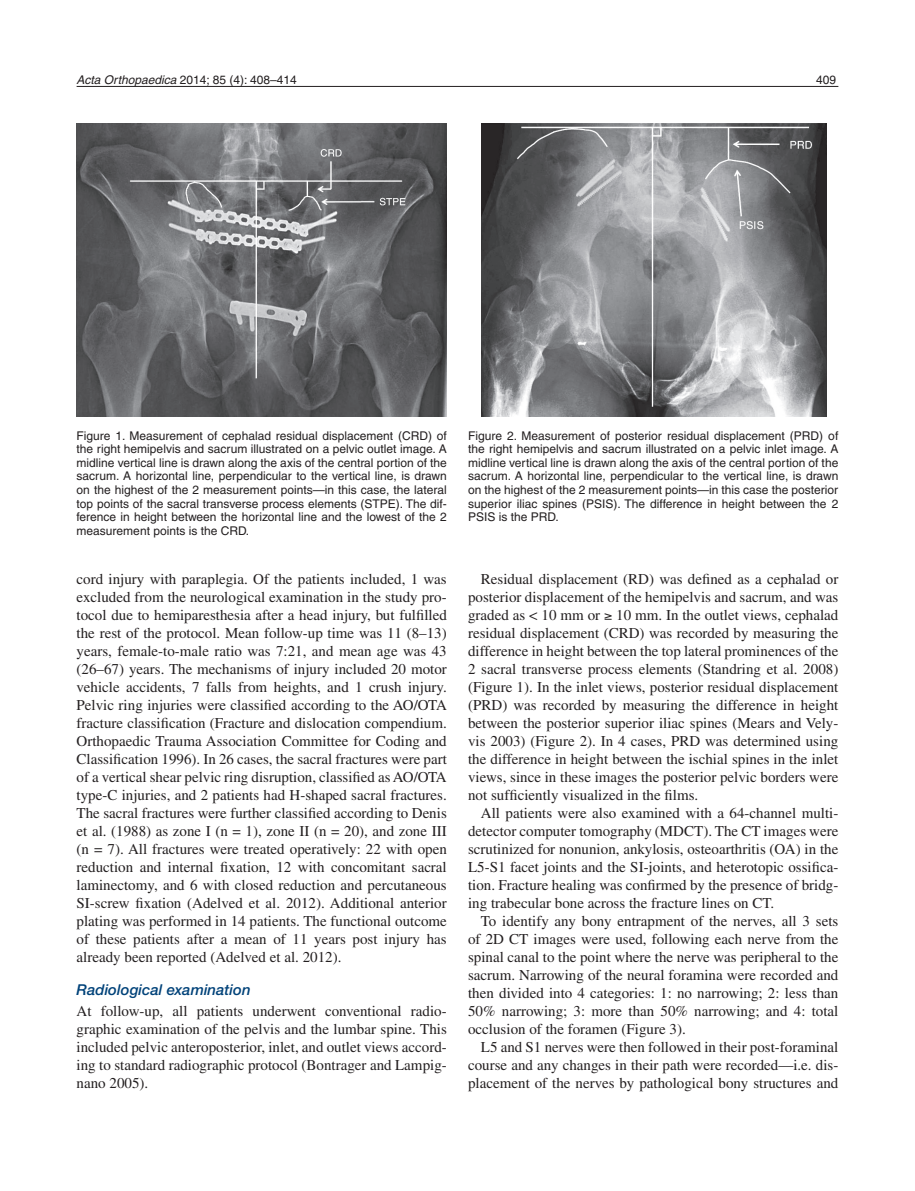
<style>
.page{position:relative;width:915px;height:1191px;background:#fff}
.page>*{position:absolute;margin:0;border:0;box-sizing:border-box;transform-origin:0 0}
.t1{font:15px/18px "Times";color:#231f20;text-align:justify}
.t2{font:italic 500 15px "Helvetica Neue LTW1 G";color:#004279}
.t3{font:12px/13.5px "Helvetica";color:#231f20;text-align:justify}
.s1{font-style:italic}
</style>
<div class="page">
<hr style="left:77px;top:86px;width:761px;height:1px;background:#231f20">
<img style="left:77px;top:123px;width:369px;height:293px">
<img style="left:481px;top:123px;width:345px;height:294px">
<p class="t3" style="left:77px;top:73px;width:222px"><span class="s1">Acta Orthopaedica</span> 2014; 85 (4): 408–414</p>
<p class="t3" style="left:816px;top:73px;width:22px">409</p>
<p class="t3" style="left:77px;top:429px;width:371px">Figure 1. Measurement of cephalad residual displacement (CRD) of the right hemipelvis and sacrum illustrated on a pelvic outlet image. A midline vertical line is drawn along the axis of the central portion of the sacrum. A horizontal line, perpendicular to the vertical line, is drawn on the highest of the 2 measurement points—in this case, the lateral top points of the sacral transverse process elements (STPE). The dif&shy;ference in height between the horizontal line and the lowest of the 2 measurement points is the CRD.</p>
<p class="t3" style="left:468px;top:429px;width:371px">Figure 2. Measurement of posterior residual displacement (PRD) of the right hemipelvis and sacrum illustrated on a pelvic inlet image. A midline vertical line is drawn along the axis of the central portion of the sacrum. A horizontal line, perpendicular to the vertical line, is drawn on the highest of the 2 measurement points—in this case the posterior superior iliac spines (PSIS). The difference in height between the 2<br>PSIS is the PRD.</p>
<p class="t1" style="left:77px;top:569px;width:371px">cord injury with paraplegia. Of the patients included, 1 was excluded from the neurological examination in the study pro&shy;tocol due to hemiparesthesia after a head injury, but fulfilled the rest of the protocol. Mean follow-up time was 11 (8–13) years, female-to-male ratio was 7:21, and mean age was 43 (26–67) years. The mechanisms of injury included 20 motor vehicle accidents, 7 falls from heights, and 1 crush injury.<br>Pelvic ring injuries were classified according to the AO/OTA fracture classification (Fracture and dislocation compendium.<br>Orthopaedic Trauma Association Committee for Coding and Classification 1996). In 26 cases, the sacral fractures were part of a vertical shear pelvic ring disruption, classified as AO/OTA type-C injuries, and 2 patients had H-shaped sacral fractures.<br>The sacral fractures were further classified according to Denis et al. (1988) as zone I (n = 1), zone II (n = 20), and zone III (n = 7). All fractures were treated operatively: 22 with open reduction and internal fixation, 12 with concomitant sacral laminectomy, and 6 with closed reduction and percutaneous SI-screw fixation (Adelved et al. 2012). Additional anterior plating was performed in 14 patients. The functional outcome of these patients after a mean of 11 years post injury has already been reported (Adelved et al. 2012).</p>
<p class="t2" style="left:77px;top:980px;width:175px">Radiological examination</p>
<p class="t1" style="left:77px;top:1001px;width:371px">At follow-up, all patients underwent conventional radio&shy;graphic examination of the pelvis and the lumbar spine. This included pelvic anteroposterior, inlet, and outlet views accord&shy;ing to standard radiographic protocol (Bontrager and Lampig&shy;nano 2005).</p>
<p class="t1" style="left:468px;top:569px;width:371px;text-indent:13px">Residual displacement (RD) was defined as a cephalad or posterior displacement of the hemipelvis and sacrum, and was graded as &lt; 10 mm or ≥ 10 mm. In the outlet views, cephalad residual displacement (CRD) was recorded by measuring the difference in height between the top lateral prominences of the 2 sacral transverse process elements (Standring et al. 2008) (Figure 1). In the inlet views, posterior residual displacement (PRD) was recorded by measuring the difference in height between the posterior superior iliac spines (Mears and Vely&shy;vis 2003) (Figure 2). In 4 cases, PRD was determined using the difference in height between the ischial spines in the inlet views, since in these images the posterior pelvic borders were not sufficiently visualized in the films.</p>
<p class="t1" style="left:468px;top:803px;width:371px;text-indent:13px">All patients were also examined with a 64-channel multi&shy;detector computer tomography (MDCT). The CT images were scrutinized for nonunion, ankylosis, osteoarthritis (OA) in the L5-S1 facet joints and the SI-joints, and heterotopic ossifica&shy;tion. Fracture healing was confirmed by the presence of bridg&shy;ing trabecular bone across the fracture lines on CT.</p>
<p class="t1" style="left:468px;top:911px;width:371px;text-indent:13px">To identify any bony entrapment of the nerves, all 3 sets of 2D CT images were used, following each nerve from the spinal canal to the point where the nerve was peripheral to the sacrum. Narrowing of the neural foramina were recorded and then divided into 4 categories: 1: no narrowing; 2: less than 50% narrowing; 3: more than 50% narrowing; and 4: total occlusion of the foramen (Figure 3).</p>
<p class="t1" style="left:468px;top:1037px;width:371px;text-indent:13px">L5 and S1 nerves were then followed in their post-foraminal course and any changes in their path were recorded—i.e. dis&shy;placement of the nerves by pathological bony structures and</p>
</div>
